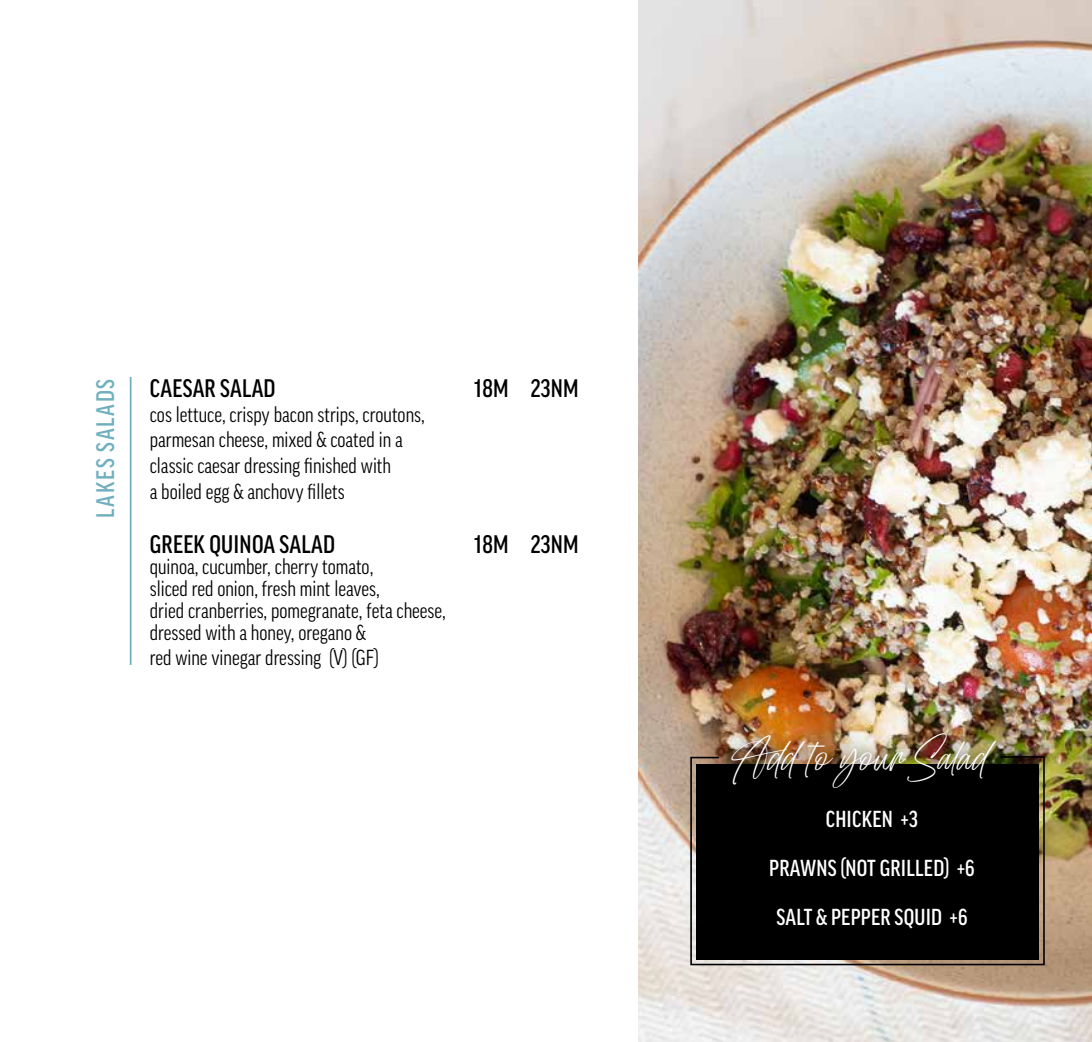
<style>
.page{position:relative;width:1092px;height:1042px;background:#fff}
.page>*{position:absolute;margin:0;border:0;box-sizing:border-box;transform-origin:0 0}
.t1{font:48.65px "Abu Dhabi";color:#fff}
.t2{font:500 condensed 24.5px "Good Pro";letter-spacing:.01em;color:#000}
.t3{font:500 condensed 24.5px "Good Pro";letter-spacing:.07em;color:#70afbe}
.t4{font:500 condensed 22.4px "Good Pro";letter-spacing:.01em;color:#fff}
.t5{font:condensed 21px/25.4px "Good Pro";color:#000}
</style>
<div class="page">
<img style="left:638px;top:0;width:453px;height:1042px">
<hr style="left:130px;top:377px;width:1px;height:288px;background:#70afbe">
<img style="left:716px;top:718px;width:293px;height:37px">
<svg style="left:689px;top:755px;width:356px;height:211px;background:#0f0d0a"></svg>
<p class="t3" style="left:92px;top:518px;width:141px;rotate:-90deg">LAKES SALADS</p>
<p class="t2" style="left:150px;top:374px;width:127px">CAESAR SALAD</p>
<p class="t2" style="left:475px;top:374px;width:105px">18M 23NM</p>
<p class="t5" style="left:150px;top:402px;width:276px">cos lettuce, crispy bacon strips, croutons, parmesan cheese, mixed &amp; coated in a classic caesar dressing finished with<br>a boiled egg &amp; anchovy fillets</p>
<p class="t2" style="left:150px;top:530px;width:186px">GREEK QUINOA SALAD</p>
<p class="t2" style="left:475px;top:530px;width:105px">18M 23NM</p>
<p class="t5" style="left:150px;top:556px;width:297px;line-height:21.7px">quinoa, cucumber, cherry tomato,<br>sliced red onion, fresh mint leaves,<br>dried cranberries, pomegranate, feta cheese, dressed with a honey, oregano &amp;</p>
<p class="t5" style="left:150px;top:644px;width:231px">red wine vinegar dressing (V) (GF)</p>
<h1 class="t1" style="left:729px;top:719px;width:262px">Add to your Salad</h1>
<p class="t4" style="left:825px;top:806px;width:94px">CHICKEN +3</p>
<p class="t4" style="left:769px;top:855px;width:207px">PRAWNS (NOT GRILLED) +6</p>
<p class="t4" style="left:776px;top:905px;width:193px">SALT &amp; PEPPER SQUID +6</p>
</div>
